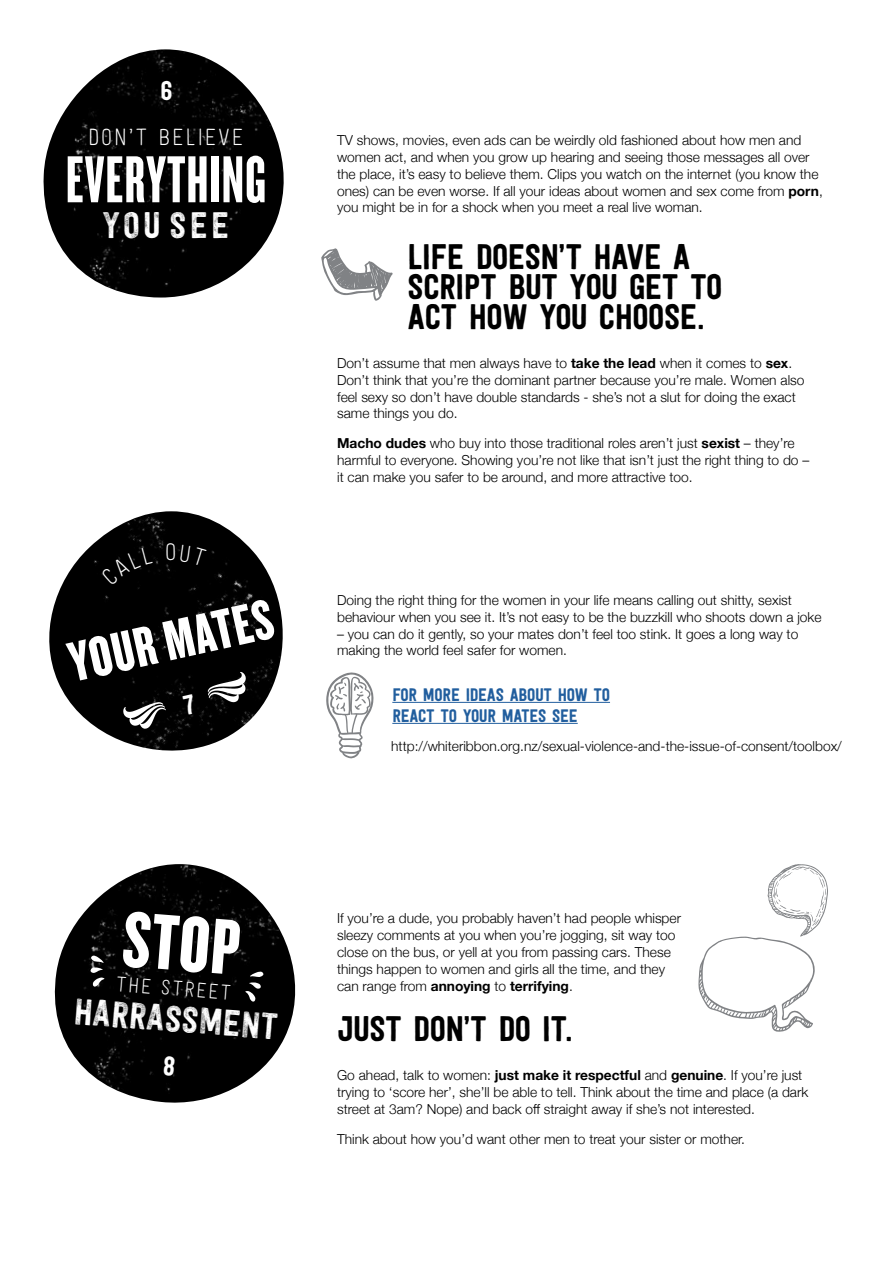
<style>
.page{position:relative;width:893px;height:1263px;background:#fff}
.page>*{position:absolute;margin:0;border:0;box-sizing:border-box;transform-origin:0 0}
.t1{font:81.6px "Knockout 68 Full Featherwt";color:#fff}
.t2{font:69px "Knockout 67 Full Bantamwt";letter-spacing:.02em;color:#fff}
.t3{font:58.5px "Knockout 68 Full Featherwt";color:#fff}
.t4{font:36.6px "Festivo LC Wood";letter-spacing:.09em;color:#fff}
.t5{font:35.25px/30.3px "Festivo LC Basic";letter-spacing:-.015em;color:#000}
.t6{font:28.5px "Festivo LC Mini";color:#fff}
.t7{font:27.75px "Festivo LC Mini";letter-spacing:.09em;color:#fff}
.t8{font:27px "Festivo LC Basic";color:#fff}
.t9{font:24.9px "Festivo LC Mini";color:#fff}
.t10{font:18px/21px "Festivo LC Basic";letter-spacing:-.015em;color:#215e9e}
.t11{font:300 13.8px/16.8px "Helvetica Neue";color:#000}
.s1{font-weight:700}
</style>
<div class="page">
<img style="left:43px;top:49px;width:241px;height:249px">
<img style="left:49px;top:511px;width:234px;height:240px">
<hr style="left:392px;top:702px;width:218px;height:1px;background:#215e9e">
<hr style="left:392px;top:723px;width:186px;height:1px;background:#215e9e">
<img style="left:54px;top:864px;width:242px;height:239px">
<svg style="left:245px;top:971px;width:18px;height:30px"></svg>
<svg style="left:90px;top:956px;width:15px;height:31px"></svg>
<svg style="left:326px;top:672px;width:48px;height:87px"></svg>
<svg style="left:321px;top:248px;width:72px;height:53px"></svg>
<svg style="left:208px;top:672px;width:38px;height:30px"></svg>
<svg style="left:123px;top:702px;width:43px;height:27px"></svg>
<svg style="left:698px;top:864px;width:130px;height:168px"></svg>
<div style="left:101px;top:546px;width:52px;height:39px;background:#000"></div>
<svg style="left:180px;top:544px;width:27px;height:22px"></svg>
<svg style="left:183px;top:694px;width:13px;height:21px"></svg>
<svg style="left:164px;top:1055px;width:11px;height:21px"></svg>
<h3 class="t8" style="left:161px;top:75px;width:14px">6</h3>
<h3 class="t7" style="left:89px;top:123px;width:156px">DON’T BELIEVE</h3>
<h2 class="t2" style="left:66px;top:139px;width:201px">EVERYTHING</h2>
<h3 class="t4" style="left:102px;top:203px;width:129px">YOU SEE</h3>
<h3 class="t6" style="left:166px;top:538px;width:12px">O</h3>
<h3 class="t3" style="left:62px;top:627px;width:209px;rotate:-12deg">YOUR MATES</h3>
<p class="t11" style="left:337px;top:131px;width:487px">TV shows, movies, even ads can be weirdly old fashioned about how men and women act, and when you grow up hearing and seeing those messages all over the place, it’s easy to believe them. Clips you watch on the internet (you know the ones) can be even worse. If all your ideas about women and sex come from <span class="s1">porn</span>, you might be in for a shock when you meet a real live woman.</p>
<h3 class="t5" style="left:408px;top:241px;width:316px">LIFE DOESN’T HAVE A<br>SCRIPT BUT YOU GET TO<br>ACT HOW YOU CHOOSE.</h3>
<p class="t11" style="left:337px;top:354px;width:469px">Don’t assume that men always have to <span class="s1">take the lead</span> when it comes to <span class="s1">sex</span>.<br>Don’t think that you’re the dominant partner because you’re male. Women also feel sexy so don’t have double standards - she’s not a slut for doing the exact same things you do.</p>
<p class="t11" style="left:337px;top:434px;width:474px"><span class="s1">Macho dudes</span> who buy into those traditional roles aren’t just <span class="s1">sexist</span> – they’re harmful to everyone. Showing you’re not like that isn’t just the right thing to do – it can make you safer to be around, and more attractive too.</p>
<p class="t11" style="left:337px;top:591px;width:486px">Doing the right thing for the women in your life means calling out shitty, sexist behaviour when you see it. It’s not easy to be the buzzkill who shoots down a joke</p>
<p class="t11" style="left:337px;top:624px;width:463px">– you can do it gently, so your mates don’t feel too stink. It goes a long way to making the world feel safer for women.</p>
<h3 class="t10" style="left:392px;top:683px;width:219px">FOR MORE IDEAS ABOUT HOW TO<br>REACT TO YOUR MATES SEE</h3>
<p class="t11" style="left:391px;top:737px;width:452px">http://whiteribbon.org.nz/sexual-violence-and-the-issue-of-consent/toolbox/</p>
<h1 class="t1" style="left:128px;top:889px;width:119px;rotate:5deg">STOP</h1>
<h3 class="t9" style="left:118px;top:971px;width:116px;rotate:5deg">THE STREET</h3>
<h3 class="t4" style="left:75px;top:989px;width:206px;rotate:4deg">HARRASSMENT</h3>
<p class="t11" style="left:337px;top:909px;width:345px">If you’re a dude, you probably haven’t had people whisper sleezy comments at you when you’re jogging, sit way too close on the bus, or yell at you from passing cars. These things happen to women and girls all the time, and they can range from <span class="s1">annoying</span> to <span class="s1">terrifying</span>.</p>
<h3 class="t5" style="left:337px;top:1013px;width:238px">JUST DON’T DO IT.</h3>
<p class="t11" style="left:337px;top:1066px;width:473px">Go ahead, talk to women: <span class="s1">just make it respectful</span> and <span class="s1">genuine</span>. If you’re just trying to ‘score her’, she’ll be able to tell. Think about the time and place (a dark street at 3am? Nope) and back off straight away if she’s not interested.</p>
<p class="t11" style="left:337px;top:1129px;width:409px">Think about how you’d want other men to treat your sister or mother.</p>
</div>
